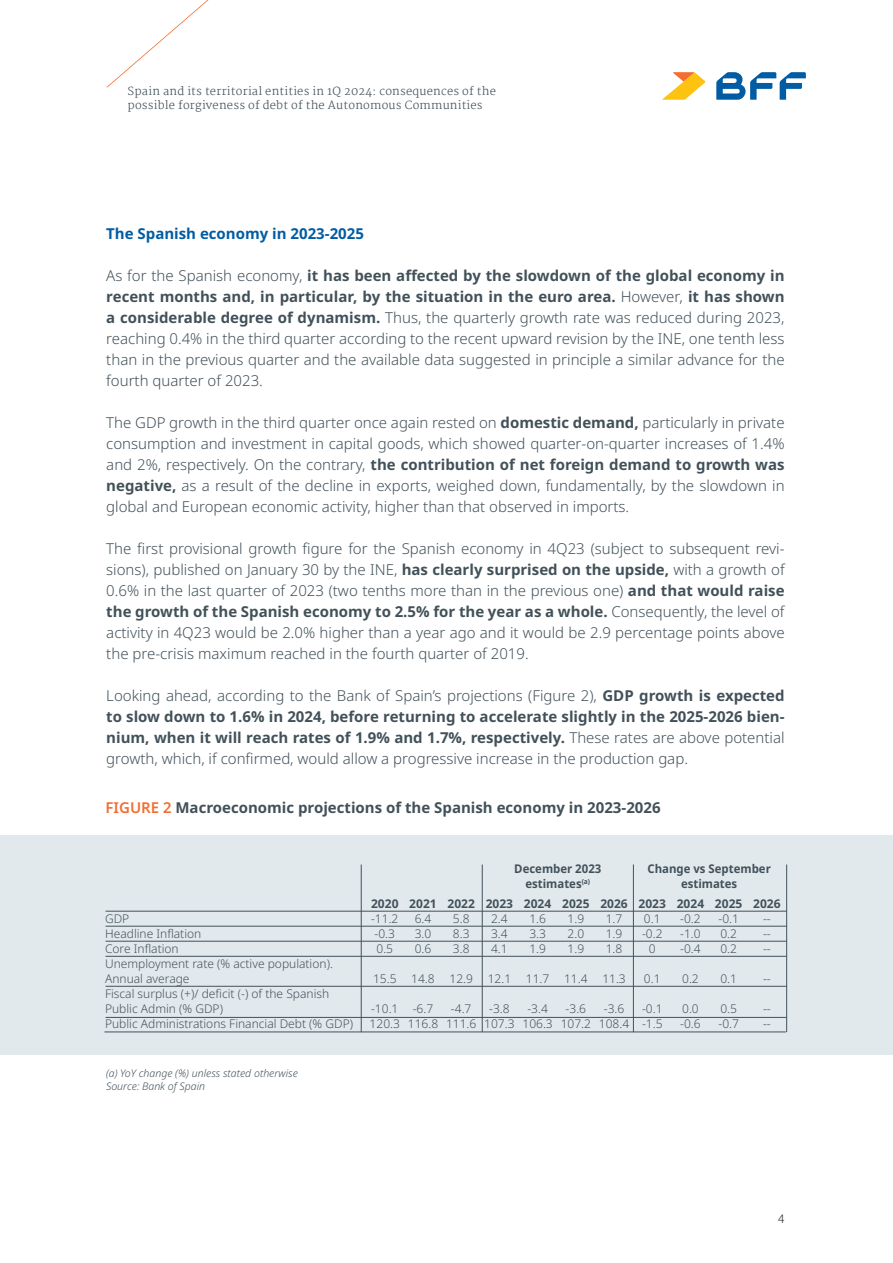
<style>
.page{position:relative;width:893px;height:1263px;background:#fff}
.page>*{position:absolute;margin:0;border:0;box-sizing:border-box;transform-origin:0 0}
.t1{font:300 15px/21px "Noto Sans";color:#425159;text-align:justify}
.t2{font:700 15px "Noto Sans";color:#425159}
.t3{font:700 15px "Noto Sans";color:#015ca3}
.t4{font:300 12px/15px "Noto Sans";color:#425159}
.t5{font:700 12px/14.4px "Noto Sans";color:#425159;text-align:center;scale:.95 1}
.t6{font:700 12px "Noto Sans";color:#425159}
.t7{font:300 12px "Noto Sans TC";color:#231f20}
.t8{font:300 11.25px/13.5px "Martel";letter-spacing:.02em;color:#425159}
.t9{font:italic 300 10.5px "Noto Sans";color:#425159}
.s1{font-weight:700}
.s2{font-weight:600;color:#f36e31}
</style>
<div class="page">
<svg style="left:716px;top:72px;width:90px;height:28px"></svg>
<svg style="left:662px;top:72px;width:43px;height:28px"></svg>
<svg style="left:107px;top:0;width:101px;height:87px"></svg>
<div style="left:0;top:835px;width:893px;height:220px;background:#e2e9ed"></div>
<hr style="left:106px;top:911px;width:681px;height:1px;background:#425159">
<hr style="left:106px;top:1017px;width:681px;height:1px;background:#425159">
<hr style="left:104px;top:1032px;width:682px;height:1px;background:#425159">
<hr style="left:106px;top:926px;width:681px;height:1px;background:#425159">
<hr style="left:106px;top:941px;width:681px;height:1px;background:#425159">
<hr style="left:106px;top:956px;width:681px;height:1px;background:#425159">
<hr style="left:106px;top:986px;width:681px;height:1px;background:#425159">
<hr style="left:786px;top:864px;width:1px;height:168px;background:#425159">
<hr style="left:633px;top:864px;width:1px;height:168px;background:#425159">
<hr style="left:482px;top:864px;width:1px;height:168px;background:#425159">
<hr style="left:361px;top:864px;width:1px;height:168px;background:#425159">
<p class="t8" style="left:128px;top:85px;width:370px">Spain and its territorial entities in 1Q 2024: consequences of the possible forgiveness of debt of the Autonomous Communities</p>
<p class="t3" style="left:106px;top:223px;width:259px">The Spanish economy in 2023-2025</p>
<p class="t1" style="left:106px;top:265px;width:680px">As for the Spanish economy, <span class="s1">it has been affected by the slowdown of the global economy in recent months and, in particular, by the situation in the euro area.</span> However, <span class="s1">it has shown a considerable degree of dynamism.</span> Thus, the quarterly growth rate was reduced during 2023, reaching 0.4% in the third quarter according to the recent upward revision by the INE, one tenth less than in the previous quarter and the available data suggested in principle a similar advance for the fourth quarter of 2023.</p>
<p class="t1" style="left:106px;top:412px;width:680px">The GDP growth in the third quarter once again rested on <span class="s1">domestic demand,</span> particularly in private consumption and investment in capital goods, which showed quarter-on-quarter increases of 1.4% and 2%, respectively. On the contrary, <span class="s1">the contribution of net foreign demand to growth was negative,</span> as a result of the decline in exports, weighed down, fundamentally, by the slowdown in global and European economic activity, higher than that observed in imports.</p>
<p class="t1" style="left:106px;top:538px;width:680px">The first provisional growth figure for the Spanish economy in 4Q23 (subject to subsequent revi&shy;sions), published on January 30 by the INE, <span class="s1">has clearly surprised on the upside,</span> with a growth of 0.6% in the last quarter of 2023 (two tenths more than in the previous one) <span class="s1">and that would raise the growth of the Spanish economy to 2.5% for the year as a whole.</span> Consequently, the level of activity in 4Q23 would be 2.0% higher than a year ago and it would be 2.9 percentage points above the pre-crisis maximum reached in the fourth quarter of 2019.</p>
<p class="t1" style="left:106px;top:685px;width:680px">Looking ahead, according to the Bank of Spain’s projections (Figure 2), <span class="s1">GDP growth is expected to slow down to 1.6% in 2024, before returning to accelerate slightly in the 2025-2026 bien&shy;nium, when it will reach rates of 1.9% and 1.7%, respectively.</span> These rates are above potential growth, which, if confirmed, would allow a progressive increase in the production gap.</p>
<p class="t2" style="left:106px;top:797px;width:557px"><span class="s2">FIGURE 2</span> Macroeconomic projections of the Spanish economy in 2023-2026</p>
<p class="t4" style="left:105px;top:912px;width:26px">GDP</p>
<p class="t4" style="left:105px;top:927px;width:98px">Headline Inflation</p>
<p class="t4" style="left:105px;top:942px;width:75px">Core Inflation</p>
<p class="t4" style="left:105px;top:957px;width:229px">Unemployment rate (% active population).<br>Annual average</p>
<p class="t4" style="left:105px;top:987px;width:226px">Fiscal surplus (+)/ deficit (-) of the Spanish<br>Public Admin (% GDP)</p>
<p class="t4" style="left:105px;top:1017px;width:249px">Public Administrations Financial Debt (% GDP)</p>
<p class="t9" style="left:106px;top:1065px;width:193px">(a) YoY change (%) unless stated otherwise</p>
<p class="t9" style="left:106px;top:1079px;width:101px">Source: Bank of Spain</p>
<p class="t6" style="left:371px;top:895px;width:29px">2020</p>
<p class="t4" style="left:371px;top:912px;width:29px">-11.2</p>
<p class="t4" style="left:375px;top:927px;width:22px">-0.3</p>
<p class="t4" style="left:376px;top:942px;width:18px">0.5</p>
<p class="t4" style="left:373px;top:972px;width:25px">15.5</p>
<p class="t4" style="left:371px;top:1002px;width:29px">-10.1</p>
<p class="t4" style="left:370px;top:1017px;width:32px">120.3</p>
<p class="t6" style="left:409px;top:895px;width:29px">2021</p>
<p class="t4" style="left:415px;top:912px;width:18px">6.4</p>
<p class="t4" style="left:415px;top:927px;width:18px">3.0</p>
<p class="t4" style="left:415px;top:942px;width:18px">0.6</p>
<p class="t4" style="left:411px;top:972px;width:25px">14.8</p>
<p class="t4" style="left:413px;top:1002px;width:22px">-6.7</p>
<p class="t4" style="left:408px;top:1017px;width:32px">116.8</p>
<p class="t6" style="left:447px;top:895px;width:29px">2022</p>
<p class="t4" style="left:453px;top:912px;width:18px">5.8</p>
<p class="t4" style="left:453px;top:927px;width:18px">8.3</p>
<p class="t4" style="left:453px;top:942px;width:18px">3.8</p>
<p class="t4" style="left:449px;top:972px;width:25px">12.9</p>
<p class="t4" style="left:451px;top:1002px;width:22px">-4.7</p>
<p class="t4" style="left:446px;top:1017px;width:32px">111.6</p>
<p class="t5" style="left:514px;top:862px;width:93px">December 2023</p>
<p class="t5" style="left:525px;top:876px;width:70px">estimates<sup>(a)</sup></p>
<p class="t6" style="left:486px;top:895px;width:29px">2023</p>
<p class="t4" style="left:491px;top:912px;width:18px">2.4</p>
<p class="t4" style="left:491px;top:927px;width:18px">3.4</p>
<p class="t4" style="left:491px;top:942px;width:18px">4.1</p>
<p class="t4" style="left:488px;top:972px;width:25px">12.1</p>
<p class="t4" style="left:489px;top:1002px;width:22px">-3.8</p>
<p class="t4" style="left:484px;top:1017px;width:32px">107.3</p>
<p class="t6" style="left:524px;top:895px;width:29px">2024</p>
<p class="t4" style="left:529px;top:912px;width:18px">1.6</p>
<p class="t4" style="left:529px;top:927px;width:18px">3.3</p>
<p class="t4" style="left:529px;top:942px;width:18px">1.9</p>
<p class="t4" style="left:526px;top:972px;width:25px">11.7</p>
<p class="t4" style="left:527px;top:1002px;width:22px">-3.4</p>
<p class="t4" style="left:522px;top:1017px;width:32px">106.3</p>
<p class="t6" style="left:562px;top:895px;width:29px">2025</p>
<p class="t4" style="left:568px;top:912px;width:18px">1.9</p>
<p class="t4" style="left:568px;top:927px;width:18px">2.0</p>
<p class="t4" style="left:568px;top:942px;width:18px">1.9</p>
<p class="t4" style="left:564px;top:972px;width:25px">11.4</p>
<p class="t4" style="left:566px;top:1002px;width:22px">-3.6</p>
<p class="t4" style="left:561px;top:1017px;width:32px">107.2</p>
<p class="t6" style="left:600px;top:895px;width:29px">2026</p>
<p class="t4" style="left:606px;top:912px;width:18px">1.7</p>
<p class="t4" style="left:606px;top:927px;width:18px">1.9</p>
<p class="t4" style="left:606px;top:942px;width:18px">1.8</p>
<p class="t4" style="left:602px;top:972px;width:25px">11.3</p>
<p class="t4" style="left:604px;top:1002px;width:22px">-3.6</p>
<p class="t4" style="left:599px;top:1017px;width:32px">108.4</p>
<p class="t5" style="left:647px;top:862px;width:131px">Change vs September estimates</p>
<p class="t6" style="left:639px;top:895px;width:29px">2023</p>
<p class="t4" style="left:644px;top:912px;width:18px">0.1</p>
<p class="t4" style="left:642px;top:927px;width:22px">-0.2</p>
<p class="t4" style="left:649px;top:942px;width:8px">0</p>
<p class="t4" style="left:644px;top:972px;width:18px">0.1</p>
<p class="t4" style="left:642px;top:1002px;width:22px">-0.1</p>
<p class="t4" style="left:642px;top:1017px;width:22px">-1.5</p>
<p class="t6" style="left:677px;top:895px;width:29px">2024</p>
<p class="t4" style="left:680px;top:912px;width:22px">-0.2</p>
<p class="t4" style="left:680px;top:927px;width:22px">-1.0</p>
<p class="t4" style="left:680px;top:942px;width:22px">-0.4</p>
<p class="t4" style="left:682px;top:972px;width:18px">0.2</p>
<p class="t4" style="left:682px;top:1002px;width:18px">0.0</p>
<p class="t4" style="left:680px;top:1017px;width:22px">-0.6</p>
<p class="t6" style="left:715px;top:895px;width:29px">2025</p>
<p class="t4" style="left:718px;top:912px;width:22px">-0.1</p>
<p class="t4" style="left:720px;top:927px;width:18px">0.2</p>
<p class="t4" style="left:720px;top:942px;width:18px">0.2</p>
<p class="t4" style="left:720px;top:972px;width:18px">0.1</p>
<p class="t4" style="left:720px;top:1002px;width:18px">0.5</p>
<p class="t4" style="left:718px;top:1017px;width:22px">-0.7</p>
<p class="t6" style="left:753px;top:895px;width:29px">2026</p>
<p class="t4" style="left:763px;top:912px;width:9px">--</p>
<p class="t4" style="left:763px;top:927px;width:9px">--</p>
<p class="t4" style="left:763px;top:942px;width:9px">--</p>
<p class="t4" style="left:763px;top:972px;width:9px">--</p>
<p class="t4" style="left:763px;top:1002px;width:9px">--</p>
<p class="t4" style="left:763px;top:1017px;width:9px">--</p>
<p class="t7" style="left:778px;top:1212px;width:8px">4</p>
</div>
